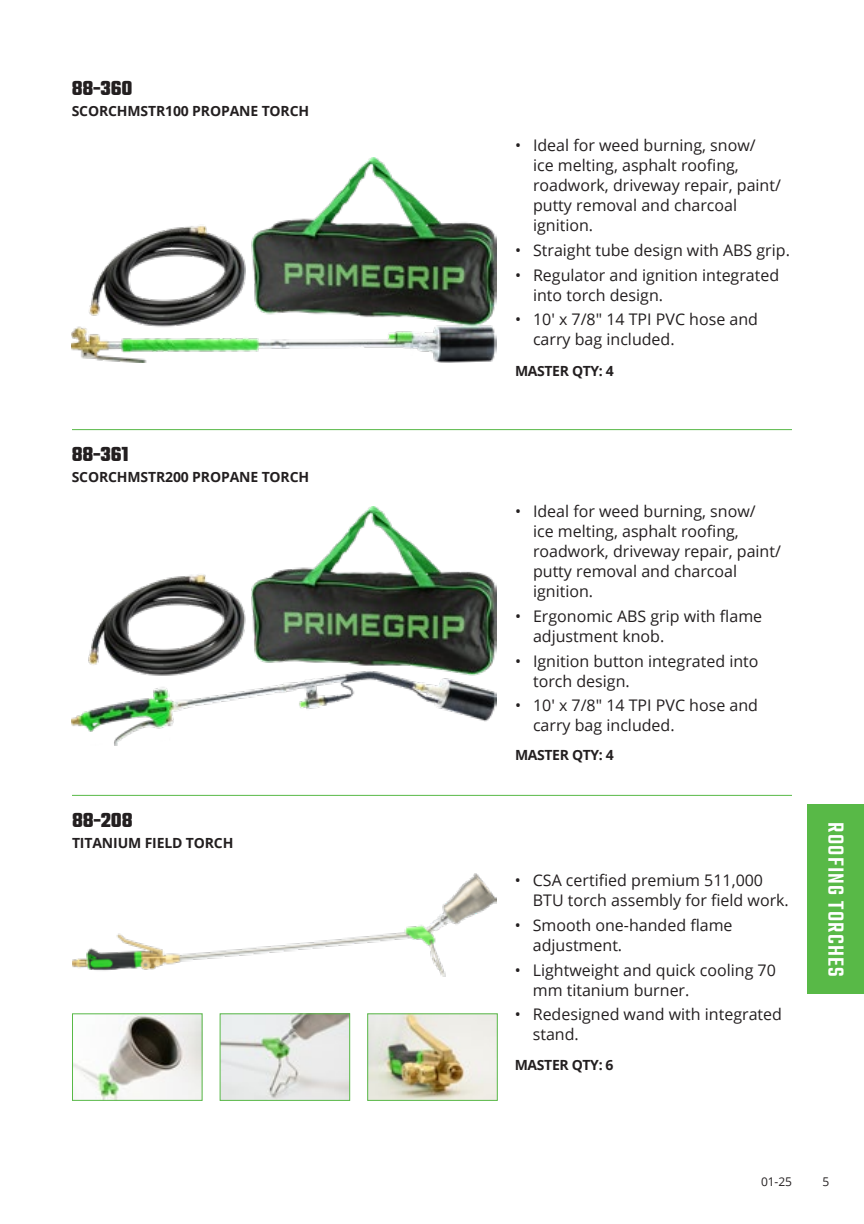
<style>
.page{position:relative;width:864px;height:1224px;background:#fff}
.page>*{position:absolute;margin:0;border:0;box-sizing:border-box;transform-origin:0 0}
.t1{font:500 24px "Teko";letter-spacing:.05em;color:#fff}
.t2{font:700 22px "Teko";letter-spacing:-.01em;color:#231f20}
.t3{font:16px/20px "Open Sans";color:#231f20}
.t4{font:700 14px "Open Sans";letter-spacing:-.01em;color:#231f20}
.t5{font:12px "Open Sans";color:#231f20}
</style>
<div class="page">
<hr style="left:72px;top:429px;width:720px;height:1px;background:#58b947">
<hr style="left:72px;top:795px;width:720px;height:1px;background:#58b947">
<img style="left:72px;top:157px;width:425px;height:205px">
<img style="left:72px;top:506px;width:425px;height:239px">
<img style="left:72px;top:874px;width:425px;height:102px">
<img style="left:74px;top:1015px;width:127px;height:84px">
<div style="left:72px;top:1013px;width:131px;height:88px;border:1px solid #58b947"></div>
<img style="left:222px;top:1015px;width:126px;height:84px">
<div style="left:220px;top:1013px;width:130px;height:88px;border:1px solid #58b947"></div>
<img style="left:369px;top:1015px;width:127px;height:84px">
<div style="left:367px;top:1013px;width:131px;height:88px;border:1px solid #58b947"></div>
<div style="left:807px;top:804px;width:57px;height:190px;background:#58b947"></div>
<h2 class="t2" style="left:72px;top:74px;width:62px">88-360</h2>
<p class="t4" style="left:72px;top:101px;width:239px">SCORCHMSTR100 PROPANE TORCH</p>
<h2 class="t2" style="left:72px;top:440px;width:58px">88-361</h2>
<p class="t4" style="left:72px;top:467px;width:239px">SCORCHMSTR200 PROPANE TORCH</p>
<h2 class="t2" style="left:72px;top:806px;width:62px">88-208</h2>
<p class="t4" style="left:72px;top:833px;width:163px">TITANIUM FIELD TORCH</p>
<p class="t3" style="left:533px;top:135px;width:249px;text-indent:-18px">• Ideal for weed burning, snow/<br>ice melting, asphalt roofing, roadwork, driveway repair, paint/ putty removal and charcoal ignition.</p>
<p class="t3" style="left:515px;top:240px;width:276px">• Straight tube design with ABS grip.</p>
<p class="t3" style="left:533px;top:265px;width:248px;text-indent:-18px">• Regulator and ignition integrated into torch design.</p>
<p class="t3" style="left:533px;top:309px;width:227px;text-indent:-18px">• 10' x 7/8" 14 TPI PVC hose and carry bag included.</p>
<p class="t4" style="left:515px;top:361px;width:100px">MASTER QTY: 4</p>
<p class="t3" style="left:533px;top:501px;width:249px;text-indent:-18px">• Ideal for weed burning, snow/<br>ice melting, asphalt roofing, roadwork, driveway repair, paint/ putty removal and charcoal ignition.</p>
<p class="t3" style="left:533px;top:606px;width:231px;text-indent:-18px">• Ergonomic ABS grip with flame adjustment knob.</p>
<p class="t3" style="left:533px;top:651px;width:227px;text-indent:-18px">• Ignition button integrated into torch design.</p>
<p class="t3" style="left:533px;top:695px;width:227px;text-indent:-18px">• 10' x 7/8" 14 TPI PVC hose and carry bag included.</p>
<p class="t4" style="left:515px;top:745px;width:100px">MASTER QTY: 4</p>
<p class="t3" style="left:533px;top:870px;width:258px;text-indent:-18px">• CSA certified premium 511,000<br>BTU torch assembly for field work.</p>
<p class="t3" style="left:533px;top:915px;width:201px;text-indent:-18px">• Smooth one-handed flame adjustment.</p>
<p class="t3" style="left:533px;top:959px;width:245px;text-indent:-18px">• Lightweight and quick cooling 70 mm titanium burner.</p>
<p class="t3" style="left:533px;top:1004px;width:251px;text-indent:-18px">• Redesigned wand with integrated stand.</p>
<p class="t4" style="left:515px;top:1055px;width:100px">MASTER QTY: 6</p>
<h1 class="t1" style="left:850px;top:822px;width:156px;rotate:90deg">ROOFING TORCHES</h1>
<p class="t5" style="left:761px;top:1173px;width:32px">01-25</p>
<p class="t5" style="left:823px;top:1173px;width:8px">5</p>
</div>
